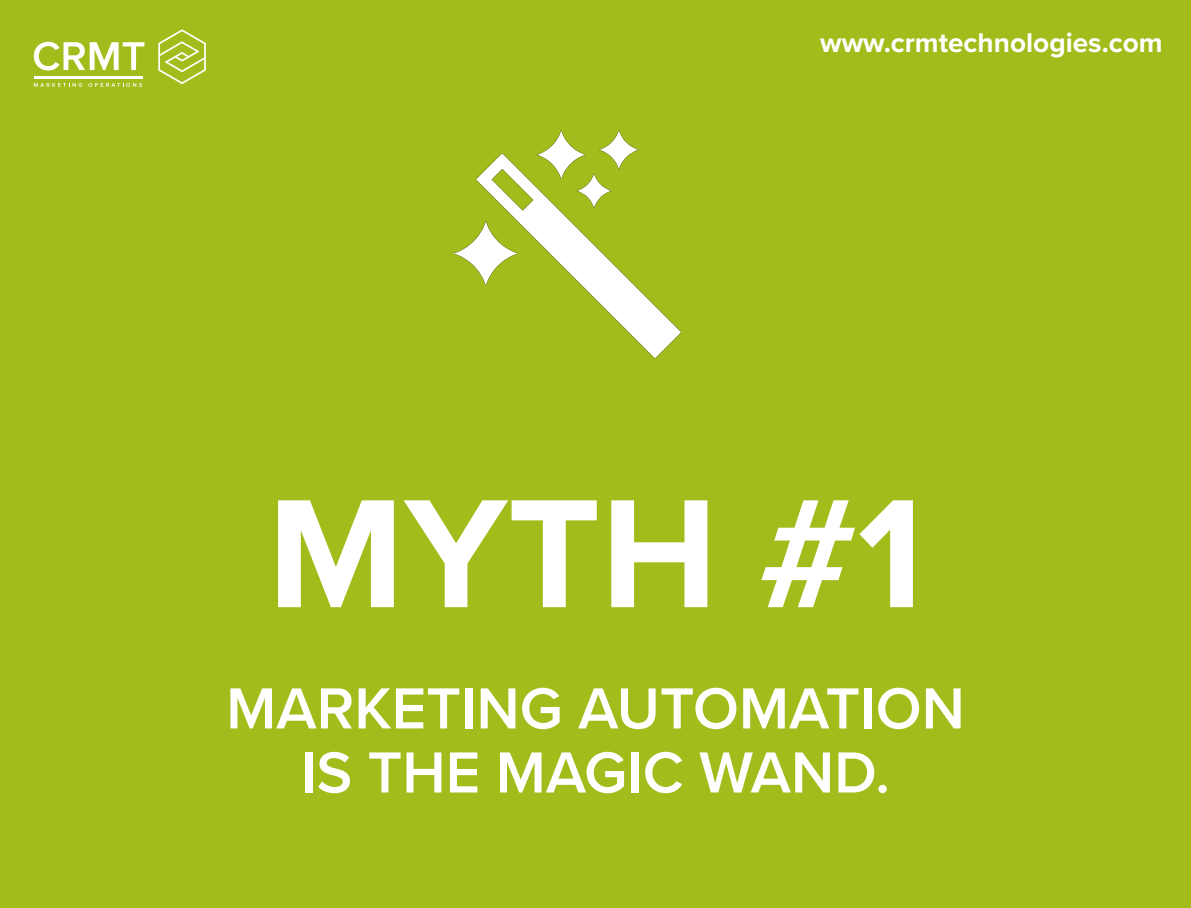
<style>
.page{position:relative;width:1191px;height:908px;background:#fff}
.page>*{position:absolute;margin:0;border:0;box-sizing:border-box;transform-origin:0 0}
.t1{font:700 160px "Proxima Nova";color:#fff}
.t2{font:600 60px/64px "Proxima Nova";color:#fff;text-align:center}
.t3{font:700 28px "Proxima Nova";color:#fff}
</style>
<div class="page">
<div style="left:0;top:0;width:1191px;height:907px;background:#a2bd1b"></div>
<img style="left:453px;top:130px;width:229px;height:229px">
<svg style="left:158px;top:29px;width:48px;height:55px"></svg>
<svg style="left:34px;top:42px;width:110px;height:28px"></svg>
<svg style="left:34px;top:83px;width:48px;height:4px"></svg>
<svg style="left:88px;top:83px;width:54px;height:4px"></svg>
<hr style="left:34px;top:76px;width:108px;height:2px;background:#fff">
<p class="t3" style="left:820px;top:26px;width:344px">www.crmtechnologies.com</p>
<p class="t1" style="left:267px;top:458px;width:657px">MYTH #1</p>
<p class="t2" style="left:226px;top:677px;width:740px">MARKETING AUTOMATION<br>IS THE MAGIC WAND.</p>
</div>
